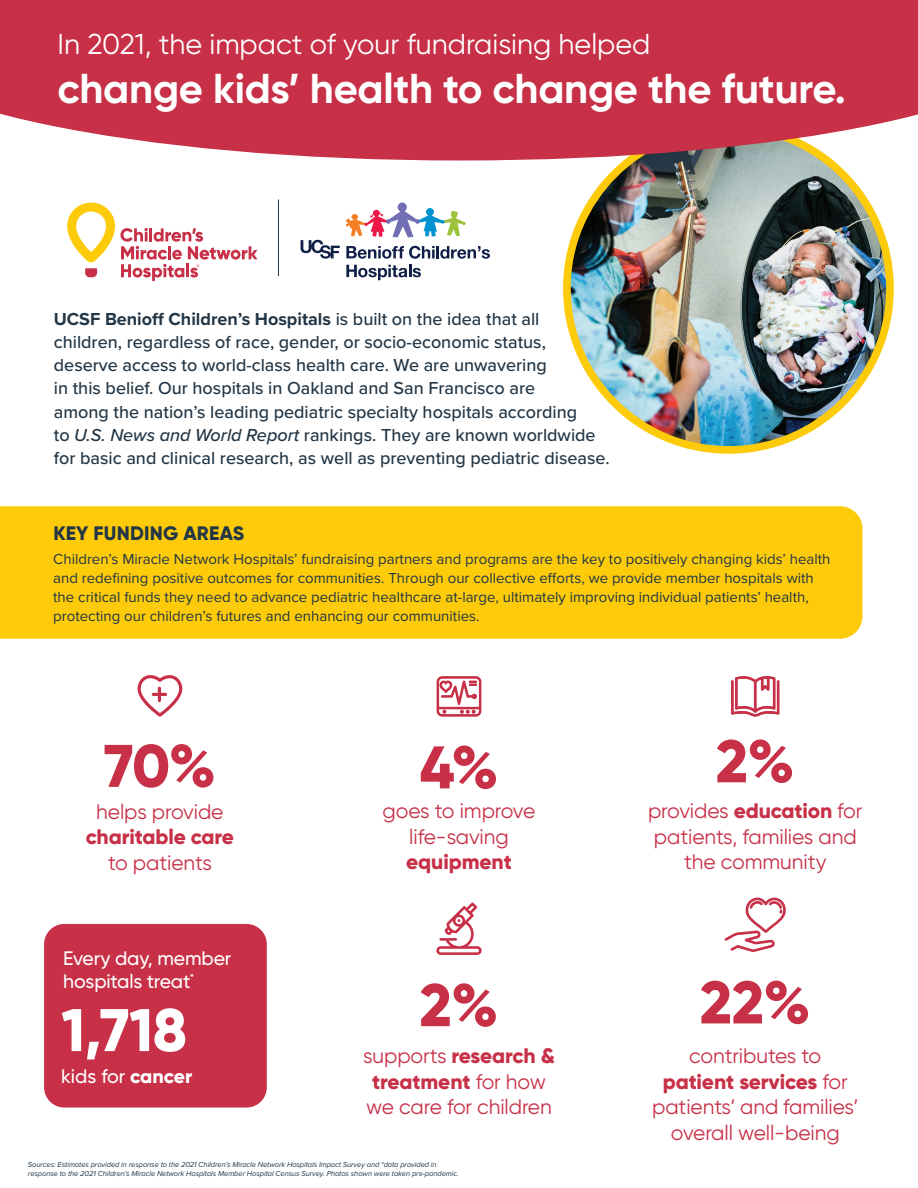
<style>
.page{position:relative;width:918px;height:1188px;background:#fff}
.page>*{position:absolute;margin:0;border:0;box-sizing:border-box;transform-origin:0 0}
.t1{font:800 60px "Gilroy";color:#c73047}
.t2{font:800 60px "Gilroy";color:#fff}
.t3{font:700 41.7px "Gilroy";letter-spacing:-.005em;color:#fff}
.t4{font:28.65px "Gilroy";color:#fff}
.t5{font:21px/25.5px "Gilroy";letter-spacing:-.005em;color:#c73047;text-align:center}
.t6{font:800 21px "Gilroy";letter-spacing:-.005em;color:#c73047}
.t7{font:500 19.5px/23.4px "Gilroy";letter-spacing:-.01em;color:#fff}
.t8{font:800 19.5px "Gilroy";letter-spacing:.01em;color:#223646}
.t9{font:500 18px/23.2px "Proxima Nova";color:#223646}
.t10{font:15px/18.8px "Proxima Nova";color:#223646}
.t11{font:italic 7.5px/9px "Proxima Nova";letter-spacing:-.01em;color:#223646}
.s1{font-weight:700}
.s2{font-style:italic}
.s3{font-weight:800}
</style>
<div class="page">
<div style="left:563px;top:123px;width:331px;height:331px;background:#fdcb0a;border-radius:50%"></div>
<img style="left:571px;top:131px;width:315px;height:315px;border-radius:158px">
<svg style="left:301px;top:240px;width:39px;height:19px"></svg>
<svg style="left:346px;top:246px;width:144px;height:13px"></svg>
<svg style="left:346px;top:265px;width:75px;height:15px"></svg>
<svg style="left:346px;top:202px;width:120px;height:35px"></svg>
<hr style="left:278px;top:200px;width:1px;height:76px;background:#223646">
<svg style="left:137px;top:675px;width:46px;height:42px"></svg>
<svg style="left:436px;top:903px;width:46px;height:52px"></svg>
<svg style="left:437px;top:676px;width:44px;height:41px"></svg>
<svg style="left:731px;top:676px;width:48px;height:41px"></svg>
<svg style="left:724px;top:897px;width:62px;height:56px"></svg>
<svg style="left:67px;top:203px;width:191px;height:78px"></svg>
<div style="left:0;top:506px;width:862px;height:133px;background:#fdcb0a"></div>
<div style="left:44px;top:924px;width:223px;height:184px;background:#c73047;border-radius:20px"></div>
<svg style="left:0;top:0;width:918px;height:160px;background:#c93f54"></svg>
<h3 class="t4" style="left:58px;top:27px;width:594px">In 2021, the impact of your fundraising helped</h3>
<h2 class="t3" style="left:58px;top:63px;width:790px">change kids’ health to change the future.</h2>
<p class="t9" style="left:54px;top:306px;width:557px"><span class="s1">UCSF Benioff Children’s Hospitals</span> is built on the idea that all children, regardless of race, gender, or socio-economic status, deserve access to world-class health care. We are unwavering<br>in this belief. Our hospitals in Oakland and San Francisco are<br>among the nation’s leading pediatric specialty hospitals according<br>to <span class="s2">U.S. News and World Report</span> rankings. They are known worldwide for basic and clinical research, as well as preventing pediatric disease.</p>
<p class="t8" style="left:53px;top:521px;width:192px">KEY FUNDING AREAS</p>
<p class="t10" style="left:53px;top:549px;width:779px">Children’s Miracle Network Hospitals’ fundraising partners and programs are the key to positively changing kids’ health and redefining positive outcomes for communities. Through our collective efforts, we provide member hospitals with the critical funds they need to advance pediatric healthcare at-large, ultimately improving individual patients’ health, protecting our children’s futures and enhancing our communities.</p>
<h1 class="t1" style="left:104px;top:728px;width:113px">70%</h1>
<p class="t5" style="left:96px;top:798px;width:129px">helps provide</p>
<p class="t6" style="left:86px;top:823px;width:150px">charitable care</p>
<p class="t5" style="left:108px;top:849px;width:105px">to patients</p>
<p class="t7" style="left:63px;top:946px;width:170px">Every day, member hospitals treat<sup>*</sup></p>
<h1 class="t2" style="left:61px;top:992px;width:127px">1,718</h1>
<p class="t7" style="left:61px;top:1064px;width:133px">kids for <span class="s3">cancer</span></p>
<h1 class="t1" style="left:420px;top:730px;width:80px">4%</h1>
<p class="t5" style="left:383px;top:798px;width:154px">goes to improve life-saving</p>
<p class="t6" style="left:406px;top:849px;width:107px">equipment</p>
<h1 class="t1" style="left:420px;top:967px;width:80px">2%</h1>
<p class="t5" style="left:363px;top:1043px;width:193px;text-align:left">supports <span class="s3">research &amp; treatment</span> for how we care for children</p>
<p class="t11" style="left:28px;top:1160px;width:432px">Sources: Estimates provided in response to the 2021 Children’s Miracle Network Hospitals Impact Survey and *data provided in response to the 2021 Children’s Miracle Network Hospitals Member Hospital Census Survey. Photos shown were taken pre-pandemic.</p>
<h1 class="t1" style="left:716px;top:724px;width:80px">2%</h1>
<p class="t5" style="left:648px;top:798px;width:216px">provides <span class="s3">education</span> for patients, families and the community</p>
<h1 class="t1" style="left:700px;top:965px;width:112px">22%</h1>
<p class="t5" style="left:652px;top:1043px;width:208px">contributes to <span class="s3">patient services</span> for patients’ and families’ overall well-being</p>
</div>
